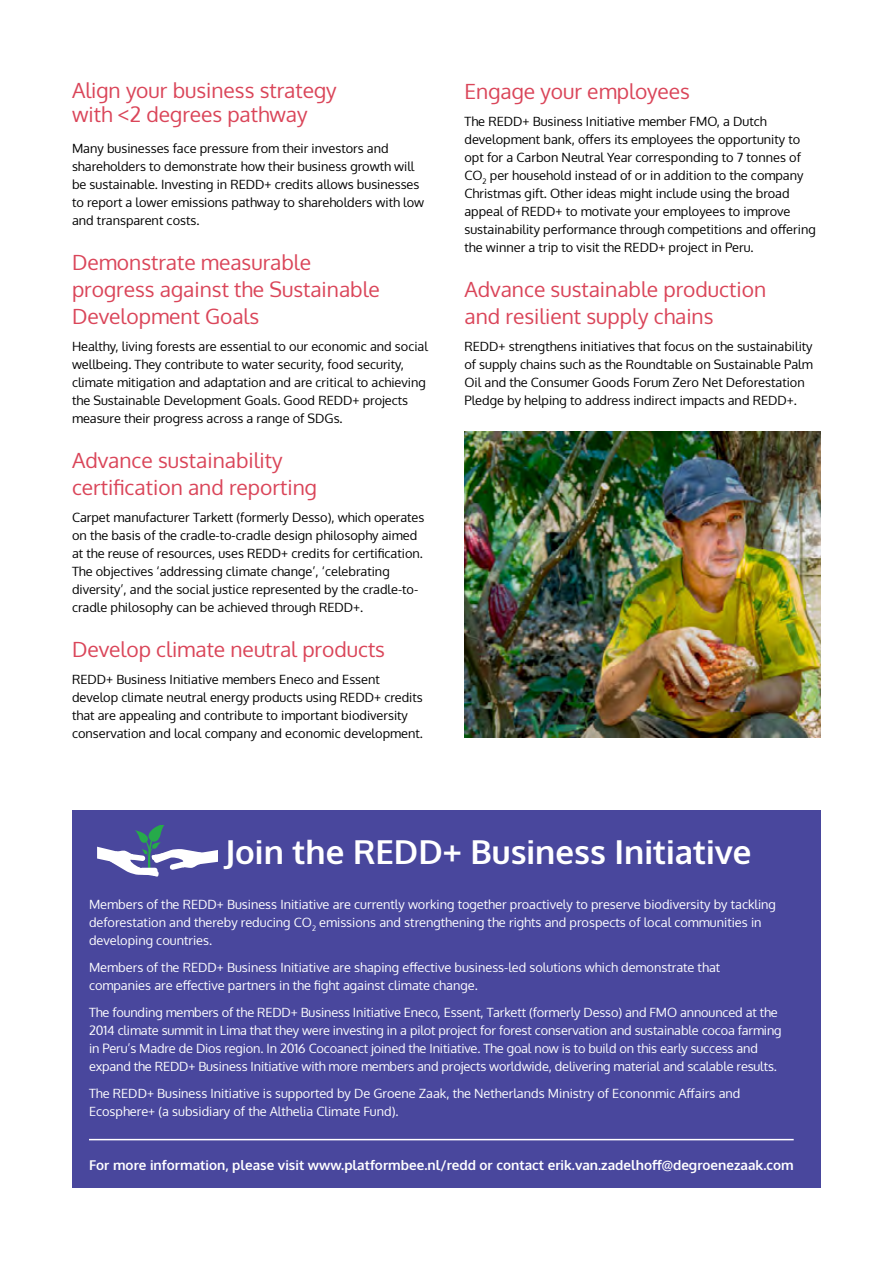
<style>
.page{position:relative;width:893px;height:1263px;background:#fff}
.page>*{position:absolute;margin:0;border:0;box-sizing:border-box;transform-origin:0 0}
.t1{font:700 33px "Oxygen";color:#fff}
.t2{font:21px/27px "Oxygen";color:#da4559}
.t3{font:700 13.5px "Oxygen";color:#fff}
.t4{font:12.75px/18px "Oxygen";color:#000}
.t5{font:12.75px/18px "Oxygen";color:#fff}
</style>
<div class="page">
<div style="left:72px;top:810px;width:749px;height:377px;background:#49479d"></div>
<hr style="left:89px;top:1139px;width:705px;height:1px;background:#fff">
<img style="left:464px;top:432px;width:357px;height:306px">
<svg style="left:98px;top:825px;width:120px;height:51px"></svg>
<h2 class="t2" style="left:72px;top:79px;width:266px;line-height:24px">Align your business strategy with &lt;2 degrees pathway</h2>
<p class="t4" style="left:72px;top:139px;width:354px">Many businesses face pressure from their investors and shareholders to demonstrate how their business growth will be sustainable. Investing in REDD+ credits allows businesses to report a lower emissions pathway to shareholders with low and transparent costs.</p>
<h2 class="t2" style="left:72px;top:249px;width:309px">Demonstrate measurable progress against the Sustainable<br>Development Goals</h2>
<p class="t4" style="left:72px;top:337px;width:357px">Healthy, living forests are essential to our economic and social wellbeing. They contribute to water security, food security, climate mitigation and adaptation and are critical to achieving the Sustainable Development Goals. Good REDD+ projects measure their progress across a range of SDGs.</p>
<h2 class="t2" style="left:72px;top:447px;width:246px">Advance sustainability certification and reporting</h2>
<p class="t4" style="left:72px;top:508px;width:354px">Carpet manufacturer Tarkett (formerly Desso), which operates on the basis of the cradle-to-cradle design philosophy aimed at the reuse of resources, uses REDD+ credits for certification.<br>The objectives ‘addressing climate change’, ‘celebrating diversity’, and the social justice represented by the cradle-to&shy;cradle philosophy can be achieved through REDD+.</p>
<h2 class="t2" style="left:72px;top:636px;width:315px">Develop climate neutral products</h2>
<p class="t4" style="left:72px;top:670px;width:352px">REDD+ Business Initiative members Eneco and Essent develop climate neutral energy products using REDD+ credits that are appealing and contribute to important biodiversity conservation and local company and economic development.</p>
<h2 class="t2" style="left:464px;top:78px;width:227px">Engage your employees</h2>
<p class="t4" style="left:464px;top:112px;width:353px">The REDD+ Business Initiative member FMO, a Dutch development bank, offers its employees the opportunity to opt for a Carbon Neutral Year corresponding to 7 tonnes of CO<sub>2</sub> per household instead of or in addition to the company Christmas gift. Other ideas might include using the broad appeal of REDD+ to motivate your employees to improve sustainability performance through competitions and offering the winner a trip to visit the REDD+ project in Peru.</p>
<h2 class="t2" style="left:464px;top:276px;width:303px">Advance sustainable production and resilient supply chains</h2>
<p class="t4" style="left:464px;top:337px;width:350px">REDD+ strengthens initiatives that focus on the sustainability of supply chains such as the Roundtable on Sustainable Palm Oil and the Consumer Goods Forum Zero Net Deforestation Pledge by helping to address indirect impacts and REDD+.</p>
<h1 class="t1" style="left:225px;top:831px;width:528px">Join the REDD+ Business Initiative</h1>
<p class="t5" style="left:89px;top:895px;width:688px">Members of the REDD+ Business Initiative are currently working together proactively to preserve biodiversity by tackling deforestation and thereby reducing CO<sub>2</sub> emissions and strengthening the rights and prospects of local communities in developing countries.</p>
<p class="t5" style="left:89px;top:958px;width:633px">Members of the REDD+ Business Initiative are shaping effective business-led solutions which demonstrate that companies are effective partners in the fight against climate change.</p>
<p class="t5" style="left:89px;top:1003px;width:694px">The founding members of the REDD+ Business Initiative Eneco, Essent, Tarkett (formerly Desso) and FMO announced at the 2014 climate summit in Lima that they were investing in a pilot project for forest conservation and sustainable cocoa farming in Peru’s Madre de Dios region. In 2016 Cocoanect joined the Initiative. The goal now is to build on this early success and expand the REDD+ Business Initiative with more members and projects worldwide, delivering material and scalable results.</p>
<p class="t5" style="left:89px;top:1084px;width:653px">The REDD+ Business Initiative is supported by De Groene Zaak, the Netherlands Ministry of Econonmic Affairs and<br>Ecosphere+ (a subsidiary of the Althelia Climate Fund).</p>
<p class="t3" style="left:89px;top:1157px;width:706px">For more information, please visit www.platformbee.nl/redd or contact erik.van.zadelhoff@degroenezaak.com</p>
</div>
